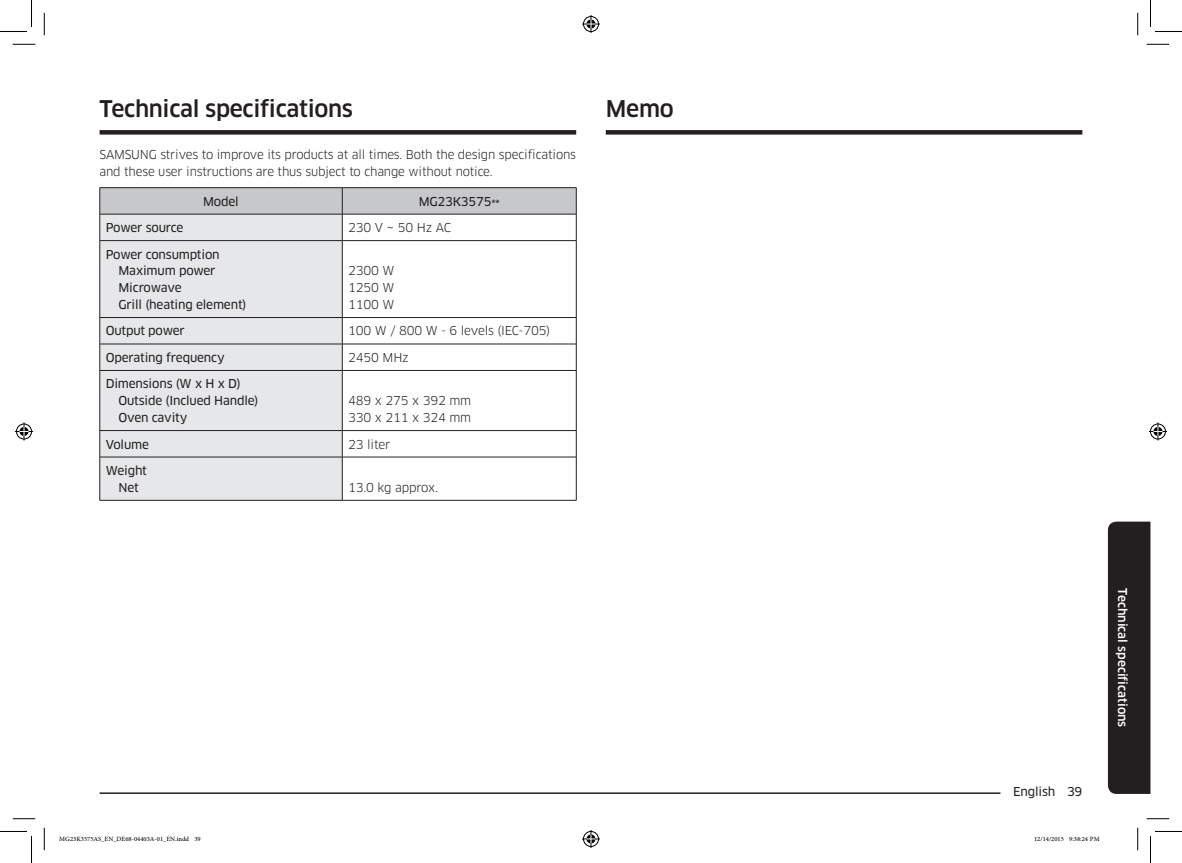
<style>
.page{position:relative;width:1182px;height:863px;background:#fff}
.page>*{position:absolute;margin:0;border:0;box-sizing:border-box;transform-origin:0 0}
.t1{font:500 22.5px "Samsung Clan Pro";letter-spacing:-.015em;color:#231f20}
.t2{font:12px/16.8px "Samsung Clan Pro";letter-spacing:-.015em;color:#231f20}
.P-1{font:12px "Samsung Clan Pro News";letter-spacing:-.015em;color:#231f20}
.SIDEBAR{font:500 12px "Samsung Clan Pro";color:#fff}
.t3{font:9px "Adobe Arabic";color:#000}
</style>
<div class="page">
<hr style="left:100px;top:792px;width:935px;height:1px;background:#231f20">
<div style="left:1000px;top:783px;width:82px;height:15px;background:#fff"></div>
<div style="left:1107px;top:521px;width:43px;height:272px;background:#231f20"></div>
<svg style="left:100px;top:130px;width:476px;height:4px;fill:#231f20"></svg>
<div style="left:100px;top:241px;width:242px;height:259px;background:#e6e7e9"></div>
<hr style="left:100px;top:187px;width:242px;height:1px;background:#231f20">
<hr style="left:342px;top:187px;width:234px;height:1px;background:#231f20">
<svg style="left:99px;top:188px;width:478px;height:52px"></svg>
<hr style="left:100px;top:240px;width:242px;height:1px;background:#231f20">
<hr style="left:99px;top:241px;width:1px;height:76px;background:#231f20">
<hr style="left:342px;top:240px;width:234px;height:1px;background:#231f20">
<hr style="left:342px;top:241px;width:1px;height:76px;background:#231f20">
<hr style="left:576px;top:241px;width:1px;height:76px;background:#231f20">
<hr style="left:100px;top:317px;width:242px;height:1px;background:#231f20">
<hr style="left:342px;top:317px;width:234px;height:1px;background:#231f20">
<hr style="left:100px;top:343px;width:242px;height:1px;background:#231f20">
<svg style="left:99px;top:317px;width:1px;height:53px"></svg>
<hr style="left:342px;top:343px;width:234px;height:1px;background:#231f20">
<svg style="left:342px;top:317px;width:1px;height:53px"></svg>
<svg style="left:576px;top:317px;width:1px;height:53px"></svg>
<hr style="left:100px;top:370px;width:242px;height:1px;background:#231f20">
<hr style="left:99px;top:370px;width:1px;height:60px;background:#231f20">
<hr style="left:342px;top:370px;width:234px;height:1px;background:#231f20">
<hr style="left:342px;top:370px;width:1px;height:60px;background:#231f20">
<hr style="left:576px;top:370px;width:1px;height:60px;background:#231f20">
<hr style="left:100px;top:430px;width:242px;height:1px;background:#231f20">
<svg style="left:99px;top:430px;width:1px;height:27px"></svg>
<hr style="left:342px;top:430px;width:234px;height:1px;background:#231f20">
<svg style="left:342px;top:430px;width:1px;height:26px"></svg>
<svg style="left:576px;top:430px;width:1px;height:27px"></svg>
<hr style="left:100px;top:456px;width:242px;height:1px;background:#231f20">
<hr style="left:99px;top:457px;width:1px;height:43px;background:#231f20">
<hr style="left:342px;top:456px;width:234px;height:1px;background:#231f20">
<hr style="left:342px;top:457px;width:1px;height:43px;background:#231f20">
<hr style="left:576px;top:457px;width:1px;height:43px;background:#231f20">
<hr style="left:100px;top:500px;width:242px;height:1px;background:#231f20">
<hr style="left:342px;top:500px;width:234px;height:1px;background:#231f20">
<svg style="left:606px;top:130px;width:476px;height:4px;fill:#231f20"></svg>
<svg style="left:13px;top:44px;width:22px;height:1px"></svg>
<svg style="left:1146px;top:44px;width:23px;height:1px"></svg>
<svg style="left:13px;top:818px;width:22px;height:1px"></svg>
<svg style="left:1146px;top:818px;width:23px;height:1px"></svg>
<svg style="left:44px;top:13px;width:1px;height:22px"></svg>
<svg style="left:44px;top:827px;width:1px;height:23px"></svg>
<svg style="left:1137px;top:13px;width:1px;height:22px"></svg>
<svg style="left:1137px;top:827px;width:1px;height:23px"></svg>
<svg style="left:0;top:0;width:32px;height:32px"></svg>
<svg style="left:0;top:831px;width:32px;height:31px"></svg>
<svg style="left:1150px;top:0;width:31px;height:32px"></svg>
<svg style="left:1150px;top:831px;width:31px;height:31px"></svg>
<svg style="left:582px;top:15px;width:18px;height:18px"></svg>
<svg style="left:582px;top:830px;width:18px;height:17px"></svg>
<svg style="left:15px;top:422px;width:18px;height:18px"></svg>
<svg style="left:1149px;top:422px;width:17px;height:18px"></svg>
<h1 class="t1" style="left:100px;top:96px;width:255px">Technical specifications</h1>
<p class="t2" style="left:100px;top:146px;width:478px">SAMSUNG strives to improve its products at all times. Both the design specifications and these user instructions are thus subject to change without notice.</p>
<p class="P-1" style="left:203px;top:194px;width:37px">Model</p>
<p class="P-1" style="left:418px;top:194px;width:83px">MG23K3575**</p>
<p class="P-1" style="left:106px;top:220px;width:79px">Power source</p>
<p class="t2" style="left:348px;top:219px;width:104px">230 V ~ 50 Hz AC</p>
<p class="P-1" style="left:106px;top:247px;width:115px">Power consumption</p>
<p class="P-1" style="left:118px;top:264px;width:99px">Maximum power</p>
<p class="P-1" style="left:118px;top:280px;width:65px">Microwave</p>
<p class="P-1" style="left:118px;top:297px;width:129px">Grill (heating element)</p>
<p class="t2" style="left:348px;top:262px;width:48px">2300 W</p>
<p class="t2" style="left:348px;top:279px;width:48px">1250 W</p>
<p class="t2" style="left:348px;top:296px;width:48px">1100 W</p>
<p class="P-1" style="left:106px;top:324px;width:81px">Output power</p>
<p class="t2" style="left:348px;top:322px;width:203px">100 W / 800 W - 6 levels (IEC-705)</p>
<p class="P-1" style="left:106px;top:350px;width:120px">Operating frequency</p>
<p class="t2" style="left:348px;top:349px;width:62px">2450 MHz</p>
<p class="P-1" style="left:106px;top:377px;width:137px">Dimensions (W x H x D)</p>
<p class="P-1" style="left:118px;top:393px;width:141px">Outside (Inclued Handle)</p>
<p class="P-1" style="left:118px;top:410px;width:70px">Oven cavity</p>
<p class="t2" style="left:348px;top:392px;width:124px">489 x 275 x 392 mm</p>
<p class="t2" style="left:348px;top:409px;width:124px">330 x 211 x 324 mm</p>
<p class="P-1" style="left:106px;top:437px;width:45px">Volume</p>
<p class="t2" style="left:348px;top:435px;width:44px">23 liter</p>
<p class="P-1" style="left:106px;top:463px;width:43px">Weight</p>
<p class="P-1" style="left:118px;top:480px;width:22px">Net</p>
<p class="t2" style="left:348px;top:479px;width:91px">13.0 kg approx.</p>
<p class="t1" style="left:606px;top:96px;width:69px">Memo</p>
<p class="SIDEBAR" style="left:1129px;top:588px;width:141px;rotate:90deg">Technical specifications</p>
<p class="P-1" style="left:1013px;top:784px;width:71px">English 39</p>
<p class="t3" style="left:59px;top:832px;width:143px">MG23K3575AS_EN_DE68-04403A-01_EN.indd 39</p>
<p class="t3" style="left:1034px;top:832px;width:67px">12/14/2015 9:38:24 PM</p>
</div>
